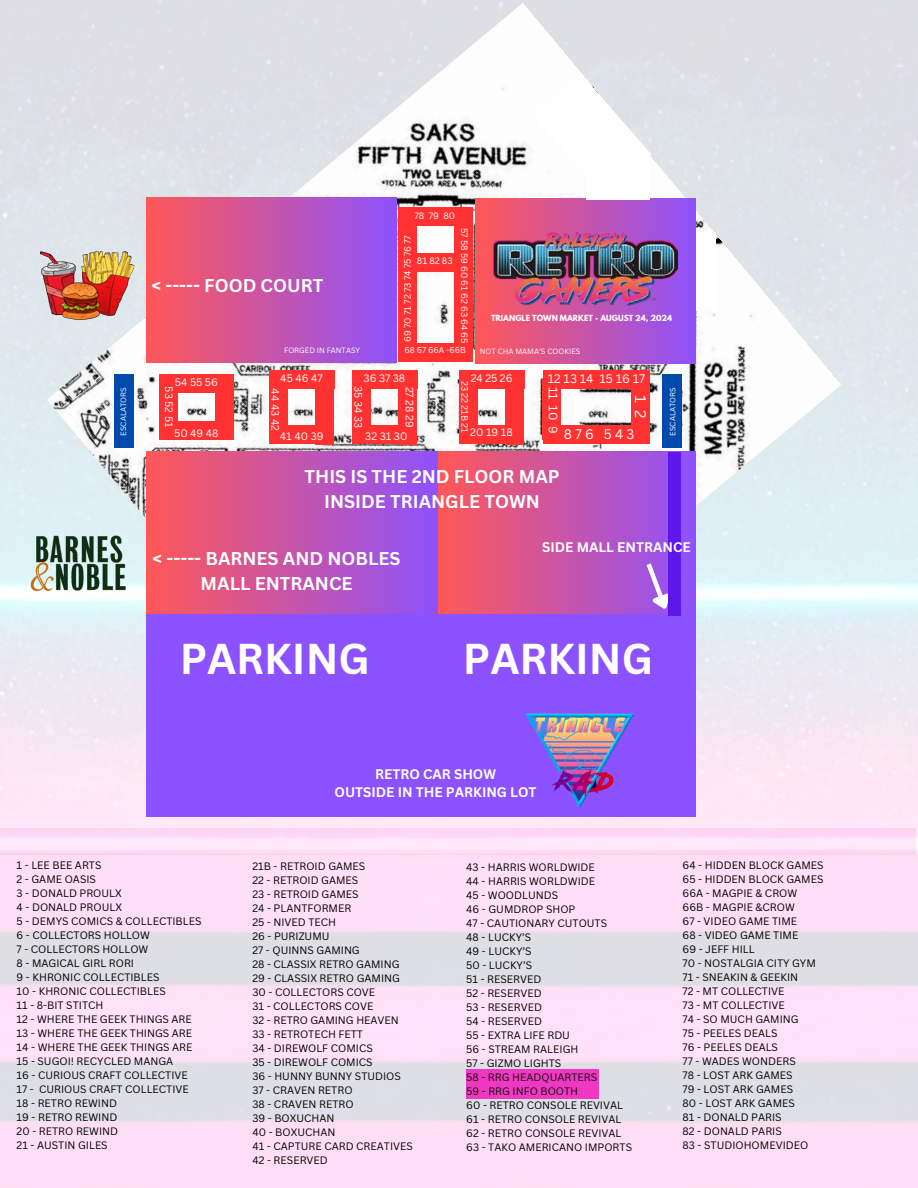
<style>
.page{position:relative;width:918px;height:1188px;background:#fff}
.page>*{position:absolute;margin:0;border:0;box-sizing:border-box;transform-origin:0 0}
.t1{font:700 42px "Canva Sans";color:#fff}
.t2{font:700 18px/24.8px "Canva Sans";color:#fff;text-align:center}
.t3{font:15px "Canva Sans";color:#fff}
.t4{font:700 13.5px/18px "Canva Sans";color:#fff;text-align:center}
.t5{font:13.5px "Canva Sans";color:#fff}
.t6{font:12px "Canva Sans";color:#fff}
.t7{font:10.5px/14px "Canva Sans";color:#000}
.t8{font:10.5px "Canva Sans";color:#fff}
.t9{font:9px "Canva Sans";color:#fff}
.t10{font:8.25px "Canva Sans";color:#fff}
.t11{font:7.5px "Canva Sans";color:#fff}
.t12{font:700 7.5px "League Spartan";color:#fff}
.s1{color:#0c0c0c}
</style>
<div class="page">
<img style="left:0;top:0;width:918px;height:1188px">
<img style="left:47px;top:3px;width:794px;height:779px">
<div style="left:454px;top:226px;width:19px;height:136px;background:#ff3131"></div>
<div style="left:408px;top:343px;width:61px;height:19px;background:#ff3131"></div>
<div style="left:398px;top:226px;width:19px;height:136px;background:#ff3131"></div>
<div style="left:398px;top:207px;width:75px;height:19px;background:#ff3131"></div>
<div style="left:459px;top:425px;width:61px;height:19px;background:#ff3131"></div>
<div style="left:459px;top:379px;width:19px;height:61px;background:#ff3131"></div>
<div style="left:459px;top:370px;width:65px;height:18px;background:#ff3131"></div>
<div style="left:505px;top:379px;width:19px;height:65px;background:#ff3131"></div>
<div style="left:543px;top:425px;width:106px;height:19px;background:#ff3131"></div>
<div style="left:543px;top:379px;width:18px;height:61px;background:#ff3131"></div>
<div style="left:543px;top:370px;width:106px;height:18px;background:#ff3131"></div>
<div style="left:631px;top:379px;width:18px;height:61px;background:#ff3131"></div>
<div style="left:352px;top:425px;width:61px;height:19px;background:#ff3131"></div>
<div style="left:352px;top:379px;width:19px;height:61px;background:#ff3131"></div>
<div style="left:352px;top:370px;width:65px;height:18px;background:#ff3131"></div>
<div style="left:398px;top:379px;width:19px;height:65px;background:#ff3131"></div>
<div style="left:269px;top:425px;width:60px;height:19px;background:#ff3131"></div>
<div style="left:269px;top:379px;width:19px;height:61px;background:#ff3131"></div>
<div style="left:269px;top:370px;width:65px;height:18px;background:#ff3131"></div>
<div style="left:315px;top:379px;width:19px;height:65px;background:#ff3131"></div>
<div style="left:159px;top:374px;width:19px;height:61px;background:#ff3131"></div>
<div style="left:164px;top:374px;width:60px;height:19px;background:#ff3131"></div>
<div style="left:215px;top:374px;width:19px;height:66px;background:#ff3131"></div>
<div style="left:159px;top:421px;width:65px;height:19px;background:#ff3131"></div>
<div style="left:415px;top:253px;width:46px;height:19px;background:#ff3131"></div>
<div style="left:114px;top:374px;width:20px;height:74px;background:#004aad"></div>
<div style="left:146px;top:197px;width:250px;height:165px;background:linear-gradient(to right,#ff5757,#8e52fc)"></div>
<div style="left:475px;top:199px;width:221px;height:165px;background:linear-gradient(to right,#ff5756,#8d52fd)"></div>
<div style="left:146px;top:451px;width:293px;height:171px;background:linear-gradient(to right,#ff5757,#8d52fd)"></div>
<div style="left:438px;top:451px;width:258px;height:171px;background:linear-gradient(to right,#ff5857,#8c50fd)"></div>
<div style="left:146px;top:615px;width:550px;height:202px;background:#8c52ff"></div>
<img style="left:41px;top:252px;width:93px;height:67px">
<img style="left:30px;top:532px;width:98px;height:61px">
<svg style="left:643px;top:558px;width:36px;height:58px"></svg>
<img style="left:493px;top:232px;width:185px;height:73px">
<svg style="left:533px;top:74px;width:119px;height:122px"></svg>
<div style="left:696px;top:232px;width:20px;height:79px;background:#fff"></div>
<div style="left:669px;top:452px;width:12px;height:163px;background:#5e17eb"></div>
<div style="left:587px;top:162px;width:63px;height:37px;background:#fff"></div>
<img style="left:0;top:828px;width:915px;height:26px">
<div style="left:662px;top:374px;width:20px;height:74px;background:#004aad"></div>
<img style="left:525px;top:713px;width:109px;height:96px">
<div style="left:466px;top:1070px;width:133px;height:29px;background:#f138c2"></div>
<p class="t9" style="left:414px;top:209px;width:42px">78 79 80</p>
<p class="t11" style="left:118px;top:436px;width:50px;rotate:-90deg">ESCALATORS</p>
<p class="t9" style="left:471px;top:228px;width:117px;rotate:90deg">57 58 59 60 61 62 63 64 65</p>
<p class="t10" style="left:404px;top:345px;width:63px">68 67 66A -66B</p>
<p class="t9" style="left:401px;top:342px;width:108px;rotate:-90deg">69 70 71 72 73 74 75 76 77</p>
<p class="t9" style="left:417px;top:254px;width:37px">81 82 83</p>
<p class="t2" style="left:152px;top:273px;width:173px">&lt; ----- FOOD COURT</p>
<p class="t12" style="left:491px;top:314px;width:183px">TRIANGLE TOWN MARKET - AUGUST 24, 2024</p>
<p class="t11" style="left:284px;top:345px;width:78px">FORGED IN FANTASY</p>
<p class="t11" style="left:480px;top:346px;width:102px">NOT CHA MAMA’S COOKIES</p>
<p class="t8" style="left:280px;top:370px;width:44px">45 46 47</p>
<p class="t8" style="left:175px;top:375px;width:45px">54 55 56</p>
<p class="t8" style="left:176px;top:386px;width:43px;rotate:90deg">53 52 51</p>
<p class="t8" style="left:283px;top:388px;width:44px;rotate:90deg">44 43 42</p>
<p class="t8" style="left:174px;top:426px;width:46px">50 49 48</p>
<h3 class="t8" style="left:280px;top:429px;width:45px">41 40 39</h3>
<p class="t8" style="left:364px;top:370px;width:43px">36 37 38</p>
<p class="t8" style="left:471px;top:370px;width:43px">24 25 26</p>
<h5 class="t8" style="left:417px;top:387px;width:42px;rotate:90deg">27 28 29</h5>
<h3 class="t8" style="left:365px;top:429px;width:44px">32 31 30</h3>
<p class="t9" style="left:471px;top:381px;width:54px;rotate:90deg">23 22 21B 21</p>
<h5 class="t8" style="left:366px;top:386px;width:44px;rotate:90deg">35 34 33</h5>
<p class="t8" style="left:470px;top:425px;width:44px">20 19 18</p>
<p class="t6" style="left:548px;top:370px;width:99px">12 13 14 15 16 17</p>
<p class="t6" style="left:562px;top:387px;width:49px;rotate:90deg">11 10 9</p>
<p class="t3" style="left:651px;top:395px;width:25px;rotate:90deg">1 2</p>
<h2 class="t5" style="left:564px;top:425px;width:72px">8 7 6 5 4 3</h2>
<h6 class="t2" style="left:305px;top:464px;width:257px">THIS IS THE 2ND FLOOR MAP<br>INSIDE TRIANGLE TOWN</h6>
<p class="t11" style="left:667px;top:436px;width:50px;rotate:-90deg">ESCALATORS</p>
<p class="t2" style="left:153px;top:546px;width:249px">&lt; ----- BARNES AND NOBLES<br>MALL ENTRANCE</p>
<p class="t1" style="left:180px;top:629px;width:192px">PARKING</p>
<p class="t4" style="left:542px;top:538px;width:150px">SIDE MALL ENTRANCE</p>
<p class="t1" style="left:463px;top:629px;width:192px">PARKING</p>
<p class="t4" style="left:335px;top:765px;width:203px">RETRO CAR SHOW<br>OUTSIDE IN THE PARKING LOT</p>
<p class="t7" style="left:17px;top:858px;width:86px">1 - LEE BEE ARTS</p>
<p class="t7" style="left:17px;top:872px;width:81px">2 - GAME OASIS</p>
<p class="t7" style="left:17px;top:886px;width:107px">3 - DONALD PROULX</p>
<h2 class="t7" style="left:17px;top:900px;width:107px">4 - DONALD PROULX</h2>
<h2 class="t7" style="left:17px;top:914px;width:186px">5 - DEMYS COMICS &amp; COLLECTIBLES</h2>
<h4 class="t7" style="left:17px;top:928px;width:135px">6 - COLLECTORS HOLLOW</h4>
<p class="t7" style="left:17px;top:942px;width:133px">7 - COLLECTORS HOLLOW</p>
<p class="t7" style="left:17px;top:956px;width:119px">8 - MAGICAL GIRL RORI</p>
<h1 class="t7" style="left:17px;top:970px;width:144px">9 - KHRONIC COLLECTIBLES</h1>
<h1 class="t7" style="left:17px;top:984px;width:151px">10 - KHRONIC COLLECTIBLES</h1>
<p class="t7" style="left:17px;top:998px;width:88px">11 - 8-BIT STITCH</p>
<h4 class="t7" style="left:17px;top:1012px;width:177px">12 - WHERE THE GEEK THINGS ARE</h4>
<p class="t7" style="left:17px;top:1026px;width:177px">13 - WHERE THE GEEK THINGS ARE</p>
<p class="t7" style="left:17px;top:1040px;width:177px">14 - WHERE THE GEEK THINGS ARE</p>
<p class="t7" style="left:17px;top:1054px;width:158px">15 - SUGOI! RECYCLED MANGA</p>
<p class="t7" style="left:17px;top:1068px;width:173px">16 - CURIOUS CRAFT COLLECTIVE</p>
<p class="t7" style="left:17px;top:1082px;width:174px">17 - CURIOUS CRAFT COLLECTIVE</p>
<p class="t7" style="left:17px;top:1096px;width:102px">18 - RETRO REWIND</p>
<p class="t7" style="left:17px;top:1110px;width:102px">19 - RETRO REWIND</p>
<p class="t7" style="left:17px;top:1124px;width:103px">20 - RETRO REWIND</p>
<p class="t7" style="left:17px;top:1138px;width:93px">21 - AUSTIN GILES</p>
<p class="t7" style="left:252px;top:859px;width:162px">21B - RETROID GAMES<br>22 - RETROID GAMES<br>23 - RETROID GAMES<br>24 - PLANTFORMER<br>25 - NIVED TECH<br>26 - PURIZUMU<br>27 - QUINNS GAMING<br>28 - CLASSIX RETRO GAMING<br>29 - CLASSIX RETRO GAMING<br>30 - COLLECTORS COVE<br>31 - COLLECTORS COVE<br>32 - RETRO GAMING HEAVEN<br>33 - RETROTECH FETT<br>34 - DIREWOLF COMICS<br>35 - DIREWOLF COMICS<br>36 - HUNNY BUNNY STUDIOS<br>37 - CRAVEN RETRO<br>38 - CRAVEN RETRO<br>39 - BOXUCHAN<br>40 - BOXUCHAN<br>41 - CAPTURE CARD CREATIVES<br>42 - RESERVED</p>
<p class="t7" style="left:466px;top:860px;width:167px">43 - HARRIS WORLDWIDE<br>44 - HARRIS WORLDWIDE<br>45 - WOODLUNDS<br>46 - GUMDROP SHOP<br>47 - CAUTIONARY CUTOUTS<br>48 - LUCKY’S<br>49 - LUCKY’S<br>50 - LUCKY’S<br>51 - RESERVED<br>52 - RESERVED<br>53 - RESERVED<br>54 - RESERVED<br>55 - EXTRA LIFE RDU<br>56 - STREAM RALEIGH<br>57 - GIZMO LIGHTS<br><span class="s1">58 - RRG HEADQUARTERS<br>59 - RRG INFO BOOTH<br></span>60 - RETRO CONSOLE REVIVAL<br>61 - RETRO CONSOLE REVIVAL<br>62 - RETRO CONSOLE REVIVAL<br>63 - TAKO AMERICANO IMPORTS</p>
<p class="t7" style="left:683px;top:858px;width:143px">64 - HIDDEN BLOCK GAMES<br>65 - HIDDEN BLOCK GAMES<br>66A - MAGPIE &amp; CROW<br>66B - MAGPIE &amp;CROW<br>67 - VIDEO GAME TIME<br>68 - VIDEO GAME TIME<br>69 - JEFF HILL<br>70 - NOSTALGIA CITY GYM<br>71 - SNEAKIN &amp; GEEKIN<br>72 - MT COLLECTIVE<br>73 - MT COLLECTIVE<br>74 - SO MUCH GAMING<br>75 - PEELES DEALS<br>76 - PEELES DEALS<br>77 - WADES WONDERS<br>78 - LOST ARK GAMES<br>79 - LOST ARK GAMES<br>80 - LOST ARK GAMES<br>81 - DONALD PARIS<br>82 - DONALD PARIS<br>83 - STUDIOHOMEVIDEO</p>
</div>
